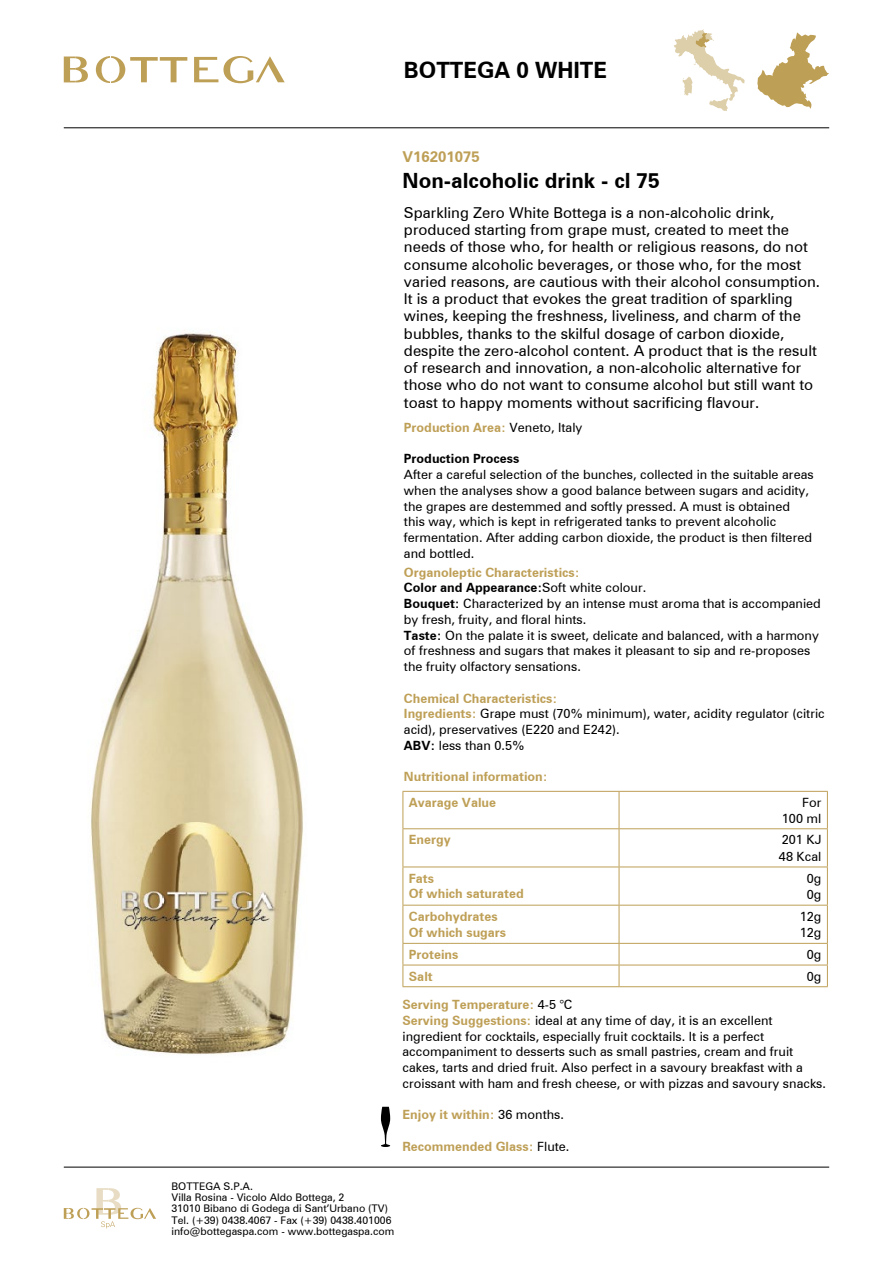
<style>
.page{position:relative;width:893px;height:1263px;background:#fff}
.page>*{position:absolute;margin:0;border:0;box-sizing:border-box;transform-origin:0 0}
.t1{font:700 22.5px "Zurich BT";color:#000}
.t2{font:700 21px "Zurich BT";color:#000}
.t3{font:15px/17.2px "Zurich BT";color:#000}
.t4{font:700 15px "Zurich BT";color:#be9f56}
.t5{font:12.75px/15.8px "Zurich BT";color:#000}
.t6{font:700 12.75px/15.8px "Zurich BT";color:#be9f56}
.t7{font:700 12.75px "Zurich BT";color:#000}
.t8{font:10.5px/11.2px "Zurich BT";color:#000}
.s1{font-weight:400;color:#000}
.s2{font-weight:700;color:#be9f56}
.s3{font-weight:700}
</style>
<div class="page">
<hr style="left:64px;top:128px;width:765px;height:1px;background:#000">
<hr style="left:64px;top:1167px;width:765px;height:1px;background:#000">
<svg style="left:64px;top:1188px;width:92px;height:40px"></svg>
<svg style="left:757px;top:32px;width:72px;height:77px"></svg>
<svg style="left:674px;top:29px;width:71px;height:82px"></svg>
<svg style="left:64px;top:57px;width:24px;height:25px"></svg>
<svg style="left:194px;top:56px;width:91px;height:27px"></svg>
<svg style="left:96px;top:56px;width:91px;height:27px"></svg>
<svg style="left:381px;top:1107px;width:9px;height:40px"></svg>
<hr style="left:403px;top:791px;width:216px;height:1px;background:#be9f56">
<hr style="left:403px;top:792px;width:1px;height:36px;background:#be9f56">
<hr style="left:619px;top:791px;width:209px;height:1px;background:#be9f56">
<hr style="left:619px;top:792px;width:1px;height:36px;background:#be9f56">
<hr style="left:827px;top:792px;width:1px;height:36px;background:#be9f56">
<hr style="left:403px;top:828px;width:216px;height:1px;background:#be9f56">
<hr style="left:403px;top:829px;width:1px;height:37px;background:#be9f56">
<hr style="left:619px;top:828px;width:209px;height:1px;background:#be9f56">
<hr style="left:619px;top:829px;width:1px;height:37px;background:#be9f56">
<hr style="left:827px;top:829px;width:1px;height:37px;background:#be9f56">
<hr style="left:403px;top:866px;width:216px;height:1px;background:#be9f56">
<hr style="left:403px;top:867px;width:1px;height:38px;background:#be9f56">
<hr style="left:619px;top:866px;width:209px;height:1px;background:#be9f56">
<hr style="left:619px;top:867px;width:1px;height:38px;background:#be9f56">
<hr style="left:827px;top:867px;width:1px;height:38px;background:#be9f56">
<hr style="left:403px;top:905px;width:216px;height:1px;background:#be9f56">
<hr style="left:403px;top:905px;width:1px;height:38px;background:#be9f56">
<hr style="left:619px;top:905px;width:209px;height:1px;background:#be9f56">
<hr style="left:619px;top:905px;width:1px;height:38px;background:#be9f56">
<hr style="left:827px;top:905px;width:1px;height:38px;background:#be9f56">
<hr style="left:403px;top:943px;width:216px;height:1px;background:#be9f56">
<hr style="left:619px;top:943px;width:209px;height:1px;background:#be9f56">
<hr style="left:403px;top:965px;width:216px;height:1px;background:#be9f56">
<svg style="left:403px;top:944px;width:1px;height:42px"></svg>
<hr style="left:619px;top:965px;width:209px;height:1px;background:#be9f56">
<svg style="left:619px;top:944px;width:1px;height:42px"></svg>
<svg style="left:827px;top:944px;width:1px;height:42px"></svg>
<hr style="left:403px;top:986px;width:216px;height:1px;background:#be9f56">
<hr style="left:619px;top:986px;width:209px;height:1px;background:#be9f56">
<img style="left:90px;top:333px;width:214px;height:722px">
<h1 class="t1" style="left:404px;top:57px;width:205px">BOTTEGA 0 WHITE</h1>
<p class="t4" style="left:403px;top:148px;width:79px">V16201075</p>
<h2 class="t2" style="left:403px;top:168px;width:259px">Non-alcoholic drink - cl 75</h2>
<p class="t3" style="left:404px;top:204px;width:418px">Sparkling Zero White Bottega is a non-alcoholic drink, produced starting from grape must, created to meet the needs of those who, for health or religious reasons, do not consume alcoholic beverages, or those who, for the most varied reasons, are cautious with their alcohol consumption.<br>It is a product that evokes the great tradition of sparkling wines, keeping the freshness, liveliness, and charm of the bubbles, thanks to the skilful dosage of carbon dioxide, despite the zero-alcohol content. A product that is the result of research and innovation, a non-alcoholic alternative for those who do not want to consume alcohol but still want to toast to happy moments without sacrificing flavour.</p>
<p class="t6" style="left:404px;top:419px;width:180px">Production Area: <span class="s1">Veneto, Italy</span></p>
<p class="t7" style="left:404px;top:451px;width:117px">Production Process</p>
<p class="t5" style="left:404px;top:467px;width:411px">After a careful selection of the bunches, collected in the suitable areas when the analyses show a good balance between sugars and acidity, the grapes are destemmed and softly pressed. A must is obtained this way, which is kept in refrigerated tanks to prevent alcoholic fermentation. After adding carbon dioxide, the product is then filtered and bottled.</p>
<p class="t5" style="left:404px;top:564px;width:418px"><span class="s2">Organoleptic Characteristics:<br></span><span class="s3">Color and Appearance:</span>Soft white colour.<br><span class="s3">Bouquet:</span> Characterized by an intense must aroma that is accompanied by fresh, fruity, and floral hints.<br><span class="s3">Taste:</span> On the palate it is sweet, delicate and balanced, with a harmony of freshness and sugars that makes it pleasant to sip and re-proposes the fruity olfactory sensations.</p>
<p class="t5" style="left:404px;top:690px;width:422px"><span class="s2">Chemical Characteristics:<br>Ingredients:</span> Grape must (70% minimum), water, acidity regulator (citric acid), preservatives (E220 and E242).<br><span class="s3">ABV:</span> less than 0.5%</p>
<p class="t6" style="left:404px;top:769px;width:145px">Nutritional information:</p>
<p class="t6" style="left:409px;top:794px;width:89px">Avarage Value</p>
<p class="t5" style="left:782px;top:794px;width:41px;text-align:right">For<br>100 ml</p>
<p class="t6" style="left:409px;top:832px;width:43px">Energy</p>
<p class="t5" style="left:779px;top:831px;width:44px;line-height:16.5px">201 KJ<br>48 Kcal</p>
<p class="t6" style="left:409px;top:870px;width:116px">Fats<br>Of which saturated</p>
<p class="t5" style="left:807px;top:870px;width:16px;line-height:16.5px">0g<br>0g</p>
<p class="t6" style="left:409px;top:908px;width:99px">Carbohydrates<br>Of which sugars</p>
<p class="t5" style="left:800px;top:908px;width:23px;line-height:16.5px">12g<br>12g</p>
<p class="t6" style="left:409px;top:946px;width:51px">Proteins</p>
<p class="t5" style="left:807px;top:946px;width:16px">0g</p>
<p class="t6" style="left:409px;top:968px;width:25px">Salt</p>
<p class="t5" style="left:807px;top:968px;width:16px">0g</p>
<p class="t5" style="left:403px;top:996px;width:425px"><span class="s2">Serving Temperature:</span> 4-5 °C<br><span class="s2">Serving Suggestions:</span> ideal at any time of day, it is an excellent ingredient for cocktails, especially fruit cocktails. It is a perfect accompaniment to desserts such as small pastries, cream and fruit cakes, tarts and dried fruit. Also perfect in a savoury breakfast with a croissant with ham and fresh cheese, or with pizzas and savoury snacks.</p>
<p class="t6" style="left:403px;top:1107px;width:163px">Enjoy it within: <span class="s1">36 months.</span></p>
<p class="t6" style="left:403px;top:1138px;width:168px">Recommended Glass: <span class="s1">Flute.</span></p>
<p class="t8" style="left:171px;top:1180px;width:224px">BOTTEGA S.P.A.<br>Villa Rosina - Vicolo Aldo Bottega, 2<br>31010 Bibano di Godega di Sant’Urbano (TV)<br>Tel. (+39) 0438.4067 - Fax (+39) 0438.401006 info@bottegaspa.com - www.bottegaspa.com</p>
</div>
